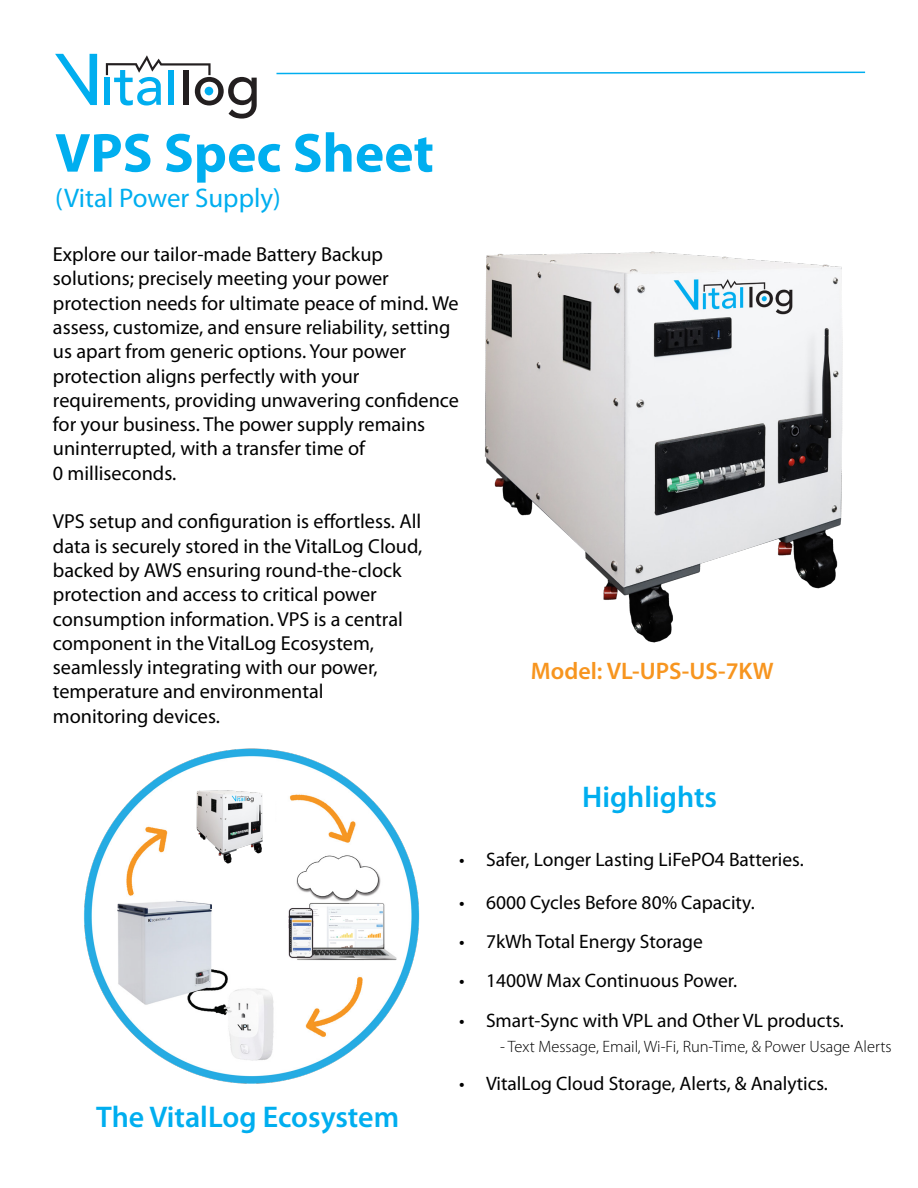
<style>
.page{position:relative;width:918px;height:1188px;background:#fff}
.page>*{position:absolute;margin:0;border:0;box-sizing:border-box;transform-origin:0 0}
.t1{font:700 55.5px "Myriad Pro";color:#00aeef}
.t2{font:600 30px "Myriad Pro";color:#00aeef}
.t3{font:27px "Myriad Pro";color:#00aeef}
.t4{font:600 24px "Myriad Pro";color:#f7951f}
.t5{font:20.25px/24.3px "Myriad Pro";color:#000}
.t6{font:19.5px "Myriad Pro";color:#000}
.t7{font:300 16.5px "Myriad Pro";color:#000}
</style>
<div class="page">
<div style="left:105px;top:78px;width:5px;height:27px;background:#00aeef"></div>
<svg style="left:106px;top:55px;width:151px;height:64px"></svg>
<svg style="left:55px;top:54px;width:42px;height:51px"></svg>
<svg style="left:276px;top:71px;width:590px;height:4px"></svg>
<img style="left:84px;top:748px;width:336px;height:336px">
<img style="left:484px;top:251px;width:359px;height:392px">
<div style="left:182px;top:777px;width:93px;height:98px;background:#fff"></div>
<img style="left:196px;top:790px;width:67px;height:74px">
<p class="t1" style="left:55px;top:117px;width:380px">VPS Spec Sheet</p>
<p class="t3" style="left:55px;top:182px;width:227px">(Vital Power Supply)</p>
<p class="t5" style="left:53px;top:242px;width:332px">Explore our tailor-made Battery Backup</p>
<p class="t5" style="left:53px;top:266px;width:338px">solutions; precisely meeting your power</p>
<p class="t5" style="left:53px;top:290px;width:407px">protection needs for ultimate peace of mind. We assess, customize, and ensure reliability, setting us apart from generic options. Your power</p>
<p class="t5" style="left:53px;top:363px;width:308px">protection aligns perfectly with your</p>
<p class="t5" style="left:53px;top:388px;width:408px">requirements, providing unwavering confidence for your business. The power supply remains uninterrupted, with a transfer time of</p>
<p class="t5" style="left:53px;top:461px;width:125px">0 milliseconds.</p>
<p class="t5" style="left:53px;top:509px;width:371px;text-align:justify">VPS setup and configuration is effortless. All data is securely stored in the VitalLog Cloud, backed by AWS ensuring round-the-clock</p>
<p class="t5" style="left:53px;top:582px;width:325px">protection and access to critical power</p>
<p class="t5" style="left:53px;top:606px;width:352px">consumption information. VPS is a central</p>
<p class="t5" style="left:53px;top:631px;width:323px">component in the VitalLog Ecosystem,</p>
<p class="t5" style="left:53px;top:655px;width:326px">seamlessly integrating with our power,</p>
<p class="t5" style="left:53px;top:679px;width:272px">temperature and environmental</p>
<p class="t5" style="left:53px;top:704px;width:169px">monitoring devices.</p>
<p class="t4" style="left:531px;top:656px;width:244px">Model: VL-UPS-US-7KW</p>
<p class="t2" style="left:582px;top:778px;width:136px">Highlights</p>
<p class="t6" style="left:459px;top:847px;width:346px">• Safer, Longer Lasting LiFePO4 Batteries.</p>
<p class="t6" style="left:459px;top:891px;width:297px">• 6000 Cycles Before 80% Capacity.</p>
<p class="t6" style="left:459px;top:930px;width:245px">• 7kWh Total Energy Storage</p>
<p class="t6" style="left:459px;top:969px;width:280px">• 1400W Max Continuous Power.</p>
<p class="t6" style="left:459px;top:1009px;width:386px">• Smart-Sync with VPL and Other VL products.</p>
<p class="t7" style="left:500px;top:1037px;width:393px">- Text Message, Email, Wi-Fi, Run-Time, &amp; Power Usage Alerts</p>
<p class="t2" style="left:96px;top:1098px;width:304px">The VitalLog Ecosystem</p>
<p class="t6" style="left:459px;top:1072px;width:370px">• VitalLog Cloud Storage, Alerts, &amp; Analytics.</p>
</div>
